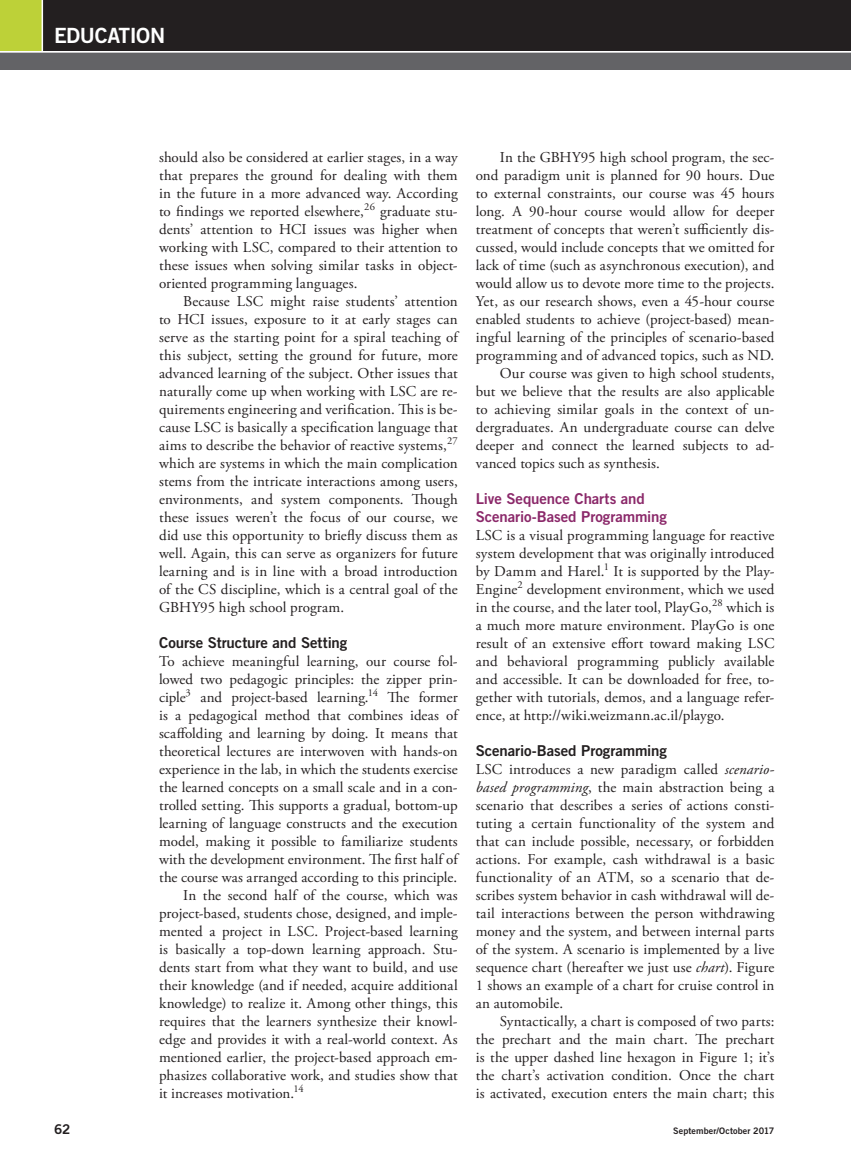
<style>
.page{position:relative;width:851px;height:1161px;background:#fff}
.page>*{position:absolute;margin:0;border:0;box-sizing:border-box;transform-origin:0 0}
.t1{font:21px "Trade Gothic LT Std Bd 2";letter-spacing:-.02em;color:#fff}
.t2{font:15px/18px "Adobe Garamond Pro";letter-spacing:.005em;color:#231f20;text-align:justify}
.t3{font:15px "Trade Gothic LT Std Bd 2";letter-spacing:-.005em;color:#231f20}
.t4{font:15px/18px "Trade Gothic LT Std Bd 2";letter-spacing:-.005em;color:#8b296a}
.t5{font:13.5px "Trade Gothic LT Std Bd 2";color:#231f20}
.t6{font:9px "Trade Gothic LT Std Bd 2";letter-spacing:.01em;color:#231f20}
.s1{font-style:italic}
</style>
<div class="page">
<div style="left:0;top:0;width:42px;height:51px;background:#bdd138"></div>
<div style="left:42px;top:0;width:808px;height:51px;background:#231f20"></div>
<div style="left:0;top:52px;width:850px;height:18px;background:#636366"></div>
<hr style="left:42px;top:0;width:1px;height:51px;background:#fff">
<hr style="left:0;top:51px;width:850px;height:2px;background:#fff">
<h1 class="t1" style="left:54px;top:22px;width:113px">EDUCATION</h1>
<p class="t2" style="left:159px;top:149px;width:300px">should also be considered at earlier stages, in a way that prepares the ground for dealing with them in the future in a more advanced way. According to findings we reported elsewhere,<sup>26</sup> graduate stu&shy;dents’ attention to HCI issues was higher when working with LSC, compared to their attention to these issues when solving similar tasks in object&shy;oriented programming languages.</p>
<p class="t2" style="left:159px;top:293px;width:300px;text-indent:24px">Because LSC might raise students’ attention to HCI issues, exposure to it at early stages can serve as the starting point for a spiral teaching of this subject, setting the ground for future, more advanced learning of the subject. Other issues that naturally come up when working with LSC are re&shy;quirements engineering and verification. This is be&shy;cause LSC is basically a specification language that aims to describe the behavior of reactive systems,<sup>27 </sup>which are systems in which the main complication stems from the intricate interactions among users, environments, and system components. Though these issues weren’t the focus of our course, we did use this opportunity to briefly discuss them as well. Again, this can serve as organizers for future learning and is in line with a broad introduction of the CS discipline, which is a central goal of the GBHY95 high school program.</p>
<p class="t3" style="left:159px;top:633px;width:190px">Course Structure and Setting</p>
<p class="t2" style="left:159px;top:653px;width:300px">To achieve meaningful learning, our course fol-</p>
<p class="t2" style="left:159px;top:671px;width:300px">lowed two pedagogic principles: the zipper prin-</p>
<p class="t2" style="left:159px;top:689px;width:300px">ciple<sup>3</sup> and project-based learning.<sup>14</sup> The former</p>
<p class="t2" style="left:159px;top:707px;width:300px">is a pedagogical method that combines ideas of</p>
<p class="t2" style="left:159px;top:725px;width:300px">scaffolding and learning by doing. It means that</p>
<p class="t2" style="left:159px;top:743px;width:300px">theoretical lectures are interwoven with hands-on</p>
<p class="t2" style="left:159px;top:761px;width:300px">experience in the lab, in which the students exercise</p>
<p class="t2" style="left:159px;top:779px;width:300px">the learned concepts on a small scale and in a con-</p>
<p class="t2" style="left:159px;top:797px;width:300px">trolled setting. This supports a gradual, bottom-up</p>
<p class="t2" style="left:159px;top:815px;width:300px">learning of language constructs and the execution</p>
<p class="t2" style="left:159px;top:833px;width:300px">model, making it possible to familiarize students</p>
<p class="t2" style="left:159px;top:851px;width:300px">with the development environment. The first half of</p>
<p class="t2" style="left:159px;top:869px;width:299px">the course was arranged according to this principle.</p>
<p class="t2" style="left:183px;top:887px;width:276px">In the second half of the course, which was</p>
<p class="t2" style="left:159px;top:905px;width:300px">project-based, students chose, designed, and imple-</p>
<p class="t2" style="left:159px;top:923px;width:300px">mented a project in LSC. Project-based learning</p>
<p class="t2" style="left:159px;top:941px;width:300px">is basically a top-down learning approach. Stu-</p>
<p class="t2" style="left:159px;top:959px;width:300px">dents start from what they want to build, and use</p>
<p class="t2" style="left:159px;top:977px;width:300px">their knowledge (and if needed, acquire additional</p>
<p class="t2" style="left:159px;top:995px;width:300px">knowledge) to realize it. Among other things, this</p>
<p class="t2" style="left:159px;top:1013px;width:300px">requires that the learners synthesize their knowl-</p>
<p class="t2" style="left:159px;top:1031px;width:300px">edge and provides it with a real-world context. As</p>
<p class="t2" style="left:159px;top:1049px;width:300px">mentioned earlier, the project-based approach em-</p>
<p class="t2" style="left:159px;top:1067px;width:300px">phasizes collaborative work, and studies show that</p>
<p class="t2" style="left:159px;top:1085px;width:146px">it increases motivation.<sup>14</sup></p>
<p class="t2" style="left:500px;top:149px;width:276px">In the GBHY95 high school program, the sec-</p>
<p class="t2" style="left:476px;top:167px;width:300px">ond paradigm unit is planned for 90 hours. Due</p>
<p class="t2" style="left:476px;top:185px;width:300px">to external constraints, our course was 45 hours</p>
<p class="t2" style="left:476px;top:203px;width:300px">long. A 90-hour course would allow for deeper</p>
<p class="t2" style="left:476px;top:221px;width:300px">treatment of concepts that weren’t sufficiently dis-</p>
<p class="t2" style="left:476px;top:239px;width:300px">cussed, would include concepts that we omitted for</p>
<p class="t2" style="left:476px;top:257px;width:300px">lack of time (such as asynchronous execution), and</p>
<p class="t2" style="left:476px;top:275px;width:300px">would allow us to devote more time to the projects.</p>
<p class="t2" style="left:476px;top:293px;width:300px">Yet, as our research shows, even a 45-hour course</p>
<p class="t2" style="left:476px;top:311px;width:300px">enabled students to achieve (project-based) mean-</p>
<p class="t2" style="left:476px;top:329px;width:300px">ingful learning of the principles of scenario-based</p>
<p class="t2" style="left:476px;top:347px;width:300px">programming and of advanced topics, such as ND.</p>
<p class="t2" style="left:500px;top:365px;width:276px">Our course was given to high school students,</p>
<p class="t2" style="left:476px;top:383px;width:300px">but we believe that the results are also applicable</p>
<p class="t2" style="left:476px;top:401px;width:300px">to achieving similar goals in the context of un-</p>
<p class="t2" style="left:476px;top:419px;width:300px">dergraduates. An undergraduate course can delve</p>
<p class="t2" style="left:476px;top:437px;width:300px">deeper and connect the learned subjects to ad-</p>
<p class="t2" style="left:476px;top:455px;width:185px">vanced topics such as synthesis.</p>
<p class="t4" style="left:476px;top:489px;width:193px">Live Sequence Charts and<br>Scenario-Based Programming</p>
<p class="t2" style="left:475px;top:527px;width:300px">LSC is a visual programming language for reactive system development that was originally introduced by Damm and Harel.<sup>1</sup> It is supported by the Play-Engine<sup>2</sup> development environment, which we used in the course, and the later tool, PlayGo,<sup>28</sup> which is a much more mature environment. PlayGo is one result of an extensive effort toward making LSC and behavioral programming publicly available and accessible. It can be downloaded for free, to&shy;gether with tutorials, demos, and a language refer&shy;ence, at http://wiki.weizmann.ac.il/playgo.</p>
<p class="t3" style="left:476px;top:741px;width:193px">Scenario-Based Programming</p>
<p class="t2" style="left:476px;top:761px;width:300px">LSC introduces a new paradigm called <span class="s1">scenario&shy;based programming</span>, the main abstraction being a scenario that describes a series of actions consti&shy;tuting a certain functionality of the system and that can include possible, necessary, or forbidden actions. For example, cash withdrawal is a basic functionality of an ATM, so a scenario that de&shy;scribes system behavior in cash withdrawal will de&shy;tail interactions between the person withdrawing money and the system, and between internal parts of the system. A scenario is implemented by a live sequence chart (hereafter we just use <span class="s1">chart</span>). Figure 1 shows an example of a chart for cruise control in an automobile.</p>
<p class="t2" style="left:476px;top:1013px;width:300px;text-indent:24px">Syntactically, a chart is composed of two parts: the prechart and the main chart. The prechart is the upper dashed line hexagon in Figure 1; it’s the chart’s activation condition. Once the chart is activated, execution enters the main chart; this</p>
<p class="t5" style="left:54px;top:1121px;width:18px">62</p>
<p class="t6" style="left:673px;top:1125px;width:103px">September/October 2017</p>
</div>
